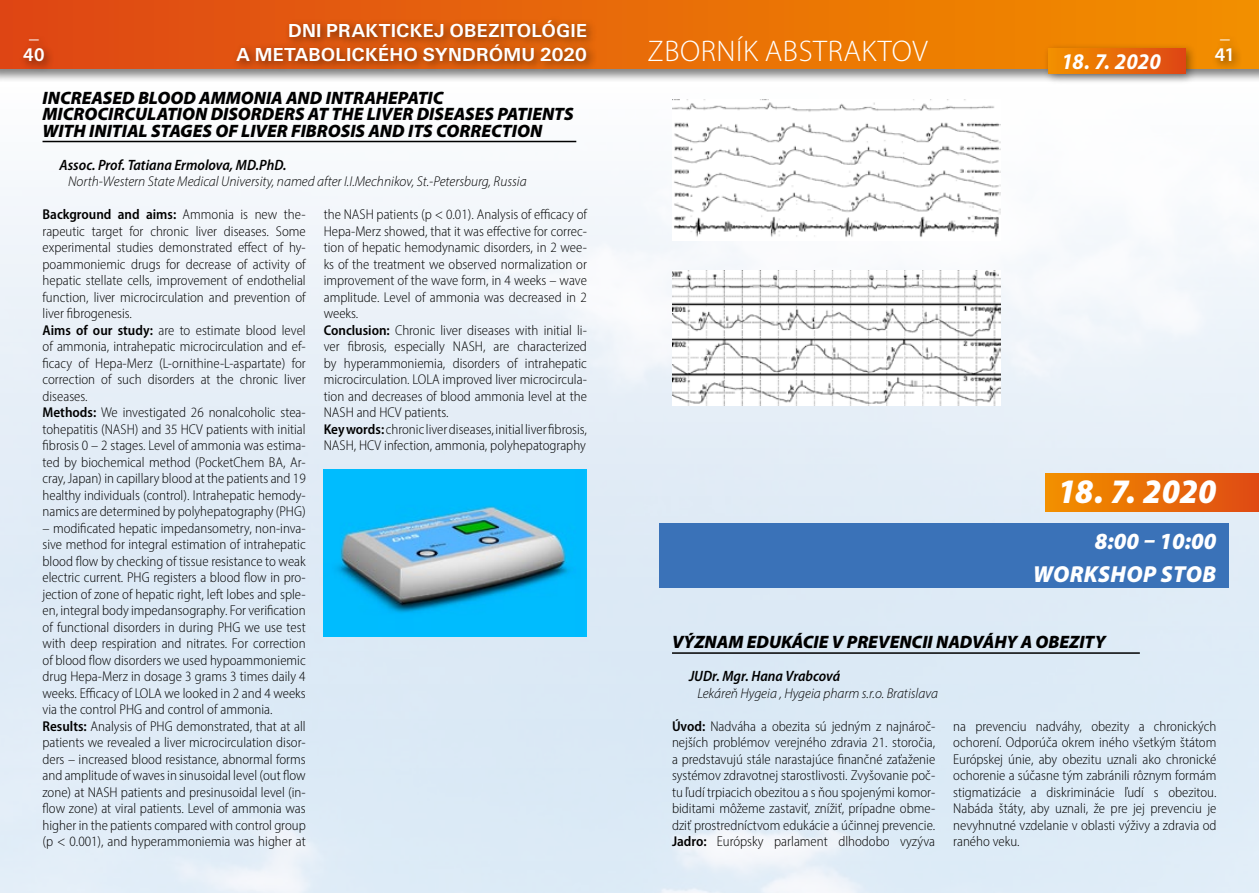
<style>
.page{position:relative;width:1259px;height:893px;background:#fff}
.page>*{position:absolute;margin:0;border:0;box-sizing:border-box;transform-origin:0 0}
.t1{font:italic 900 semi-condensed 34.5px "Myriad Pro";letter-spacing:.005em;color:#fff}
.t2{font:300 30px "Myriad Pro";letter-spacing:.02em;color:#fff}
.t3{font:italic 900 23.25px/33px "Myriad Pro";letter-spacing:.02em;color:#fff;text-align:right}
.t4{font:italic 700 semi-condensed 22.5px "Myriad Pro";color:#fff}
.t5{font:700 19.5px/23.4px "U001 DOT";letter-spacing:.04em;color:#fff;text-align:right}
.t6{font:600 19.5px/23.4px "Myriad Pro";color:#fff}
.t7{font:italic 900 18px/16.5px "Myriad Pro";color:#000}
.t8{font:italic 600 semi-condensed 15px "Myriad Pro";color:#000}
.t9{font:300 semi-condensed 14.25px/16.5px "Myriad Pro";color:#000}
.t10{font:italic 300 14.25px "Myriad Pro";color:#000}
.s1{font-weight:600}
</style>
<div class="page">
<img style="left:0;top:99px;width:1259px;height:794px">
<div style="left:0;top:0;width:1259px;height:82px;background:#000;opacity:.5"></div>
<div style="left:0;top:0;width:1259px;height:68px;background:linear-gradient(to right,#de4615,#f29000)"></div>
<div style="left:231px;top:15px;width:367px;height:56px;background:#000;opacity:.5"></div>
<div style="left:19px;top:34px;width:37px;height:38px;background:#000;opacity:.5"></div>
<div style="left:1210px;top:34px;width:33px;height:38px;background:#000;opacity:.5"></div>
<img style="left:672px;top:100px;width:328px;height:140px">
<img style="left:672px;top:270px;width:328px;height:135px">
<div style="left:1045px;top:474px;width:214px;height:37px;background:linear-gradient(to right,#f39100,#df4a14)"></div>
<div style="left:659px;top:523px;width:570px;height:65px;background:#3a72b8"></div>
<hr style="left:672px;top:652px;width:467px;height:2px;background:#000">
<hr style="left:43px;top:141px;width:533px;height:1px;background:#000">
<img style="left:324px;top:470px;width:263px;height:166px">
<div style="left:1043px;top:42px;width:154px;height:43px;background:#000;opacity:.4"></div>
<div style="left:1049px;top:48px;width:136px;height:26px;background:linear-gradient(to right,#f39100,#de4715)"></div>
<h3 class="t5" style="left:236px;top:19px;width:352px">DNI PRAKTICKEJ OBEZITOLÓGIE<br>A METABOLICKÉHO SYNDRÓMU 2020</h3>
<h2 class="t2" style="left:647px;top:33px;width:282px">ZBORNÍK ABSTRAKTOV</h2>
<h3 class="t6" style="left:23px;top:19px;width:23px">_<br>40</h3>
<h3 class="t6" style="left:1220px;top:19px;width:11px">_</h3>
<h3 class="t6" style="left:1215px;top:42px;width:22px">41</h3>
<h3 class="t4" style="left:1061px;top:47px;width:101px">18. 7. 2020</h3>
<p class="t7" style="left:43px;top:88px;width:533px">INCREASED BLOOD AMMONIA AND INTRAHEPATIC<br>MICROCIRCULATION DISORDERS AT THE LIVER DISEASES PATIENTS<br>WITH INITIAL STAGES OF LIVER FIBROSIS AND ITS CORRECTION</p>
<p class="t8" style="left:60px;top:155px;width:228px">Assoc. Prof. Tatiana Ermolova, MD.PhD.</p>
<p class="t10" style="left:68px;top:173px;width:460px">North-Western State Medical University, named after I.I.Mechnikov, St.-Petersburg, Russia</p>
<p class="t9" style="left:43px;top:206px;width:265px"><span class="s1">Background and aims:</span> Ammonia is new the&shy;rapeutic target for chronic liver diseases. Some experimental studies demonstrated effect of hy&shy;poammoniemic drugs for decrease of activity of hepatic stellate cells, improvement of endothelial function, liver microcirculation and prevention of liver fibrogenesis.<br><span class="s1">Aims of our study:</span> are to estimate blood level of ammonia, intrahepatic microcirculation and ef&shy;ficacy of Hepa-Merz (L-ornithine-L-aspartate) for correction of such disorders at the chronic liver diseases.<br><span class="s1">Methods:</span> We investigated 26 nonalcoholic stea&shy;tohepatitis (NASH) and 35 HCV patients with initial fibrosis 0 – 2 stages. Level of ammonia was estima&shy;ted by biochemical method (PocketChem BA, Ar&shy;cray, Japan) in capillary blood at the patients and 19 healthy individuals (control). Intrahepatic hemody&shy;namics are determined by polyhepatography (PHG)</p>
<p class="t9" style="left:43px;top:519px;width:265px">– modificated hepatic impedansometry, non-inva&shy;sive method for integral estimation of intrahepatic blood flow by checking of tissue resistance to weak electric current. PHG registers a blood flow in pro&shy;jection of zone of hepatic right, left lobes and sple&shy;en, integral body impedansography. For verification of functional disorders in during PHG we use test with deep respiration and nitrates. For correction of blood flow disorders we used hypoammoniemic drug Hepa-Merz in dosage 3 grams 3 times daily 4 weeks. Efficacy of LOLA we looked in 2 and 4 weeks via the control PHG and control of ammonia.<br><span class="s1">Results:</span> Analysis of PHG demonstrated, that at all patients we revealed a liver microcirculation disor&shy;ders – increased blood resistance, abnormal forms and amplitude of waves in sinusoidal level (out flow zone) at NASH patients and presinusoidal level (in&shy;flow zone) at viral patients. Level of ammonia was higher in the patients compared with control group (p &lt; 0.001), and hyperammoniemia was higher at</p>
<p class="t9" style="left:324px;top:206px;width:265px">the NASH patients (p &lt; 0.01). Analysis of efficacy of Hepa-Merz showed, that it was effective for correc&shy;tion of hepatic hemodynamic disorders, in 2 wee&shy;ks of the treatment we observed normalization or improvement of the wave form, in 4 weeks – wave amplitude. Level of ammonia was decreased in 2 weeks.<br><span class="s1">Conclusion:</span> Chronic liver diseases with initial li&shy;ver fibrosis, especially NASH, are characterized by hyperammoniemia, disorders of intrahepatic microcirculation. LOLA improved liver microcircula&shy;tion and decreases of blood ammonia level at the NASH and HCV patients.<br><span class="s1">Key words:</span> chronic liver diseases, initial liver fibrosis, NASH, HCV infection, ammonia, polyhepatography</p>
<h1 class="t1" style="left:1058px;top:469px;width:160px">18. 7. 2020</h1>
<h3 class="t3" style="left:1033px;top:524px;width:185px">8:00 – 10:00<br>WORKSHOP STOB</h3>
<p class="t7" style="left:672px;top:633px;width:435px">VÝZNAM EDUKÁCIE V PREVENCII NADVÁHY A OBEZITY</p>
<p class="t8" style="left:689px;top:667px;width:153px">JUDr. Mgr. Hana Vrabcová</p>
<p class="t10" style="left:697px;top:684px;width:242px">Lekáreň Hygeia , Hygeia pharm s.r.o. Bratislava</p>
<p class="t9" style="left:672px;top:717px;width:265px;text-align:justify"><span class="s1">Úvod:</span> Nadváha a obezita sú jedným z najnároč&shy;nejších problémov verejného zdravia 21. storočia, a predstavujú stále narastajúce finančné zaťaženie systémov zdravotnej starostlivosti. Zvyšovanie poč&shy;tu ľudí trpiacich obezitou a s ňou spojenými komor&shy;biditami môžeme zastaviť, znížiť, prípadne obme&shy;dziť prostredníctvom edukácie a účinnej prevencie.<br><span class="s1">Jadro:</span> Európsky parlament dlhodobo vyzýva</p>
<p class="t9" style="left:953px;top:717px;width:265px;text-align:justify">na prevenciu nadváhy, obezity a chronických ochorení. Odporúča okrem iného všetkým štátom Európskej únie, aby obezitu uznali ako chronické ochorenie a súčasne tým zabránili rôznym formám stigmatizácie a diskriminácie ľudí s obezitou.<br>Nabáda štáty, aby uznali, že pre jej prevenciu je nevyhnutné vzdelanie v oblasti výživy a zdravia od raného veku.</p>
</div>
